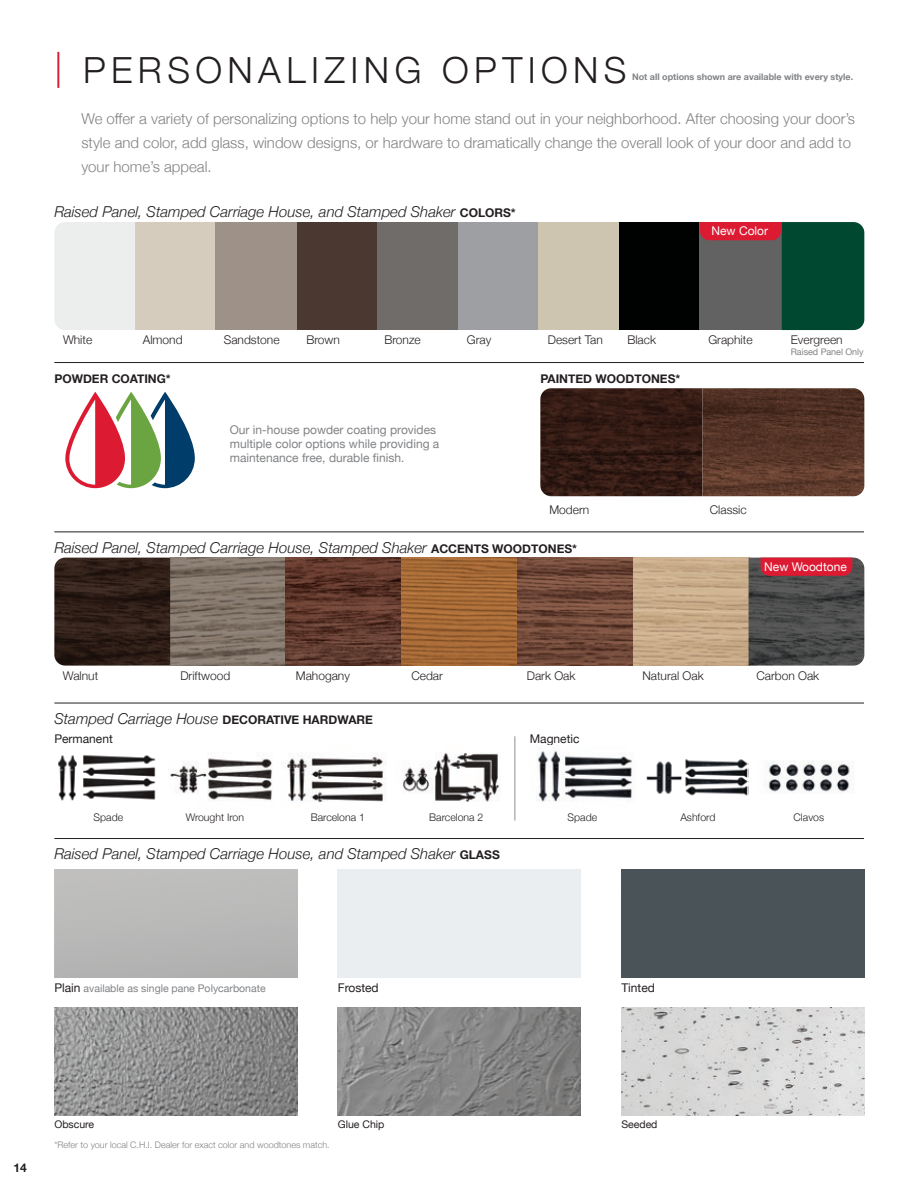
<style>
.page{position:relative;width:918px;height:1188px;background:#fff}
.page>*{position:absolute;margin:0;border:0;box-sizing:border-box;transform-origin:0 0}
.t1{font:300 36px "Helvetica Neue";letter-spacing:.15em;color:#231f20}
.t2{font:300 15px/24px "Helvetica Neue";color:#808285}
.t3{font:italic 300 15px "Helvetica Neue";color:#231f20}
.t4{font:300 12px "Helvetica Neue";color:#231f20}
.t5{font:12px/14.4px "Helvetica Neue";color:#808285}
.t6{font:700 12px "Helvetica Neue";color:#231f20}
.t7{font:12px "Helvetica Neue";color:#231f20}
.t8{font:12px "Helvetica Neue";color:#fff}
.t9{font:300 10.5px "Helvetica Neue";color:#231f20}
.t10{font:10.5px "Helvetica Neue";color:#808285}
.t11{font:10.5px "Helvetica Neue";color:#231f20}
.t12{font:300 9px "Helvetica Neue";color:#808285}
.t13{font:700 9px "Helvetica Neue";color:#808285}
.t14{font:9px "Helvetica Neue";letter-spacing:-.005em;color:#808285}
.s1{color:#dc1a32}
.s2{font-weight:700;font-style:normal;font-size:12px}
.s3{font-size:12px;color:#231f20}
</style>
<div class="page">
<hr style="left:54px;top:362px;width:810px;height:1px;background:#231f20">
<hr style="left:54px;top:532px;width:810px;height:1px;background:#231f20">
<hr style="left:54px;top:703px;width:810px;height:1px;background:#231f20">
<hr style="left:54px;top:838px;width:810px;height:1px;background:#231f20">
<div style="left:54px;top:222px;width:81px;height:108px;background:#ebeeed"></div>
<div style="left:135px;top:222px;width:80px;height:108px;background:#d5ccbd"></div>
<div style="left:215px;top:222px;width:82px;height:108px;background:#9e9187"></div>
<div style="left:297px;top:222px;width:80px;height:108px;background:#4a3831"></div>
<div style="left:377px;top:222px;width:81px;height:108px;background:#706c69"></div>
<div style="left:458px;top:222px;width:80px;height:108px;background:#9d9fa3"></div>
<div style="left:538px;top:222px;width:81px;height:108px;background:#cdc5af"></div>
<div style="left:619px;top:222px;width:80px;height:108px;background:#000101"></div>
<svg style="left:699px;top:222px;width:165px;height:108px;background:#3c4f46"></svg>
<svg style="left:65px;top:392px;width:130px;height:96px"></svg>
<img style="left:540px;top:388px;width:324px;height:108px">
<img style="left:54px;top:558px;width:810px;height:108px">
<svg style="left:761px;top:558px;width:91px;height:18px;background:#d71b32"></svg>
<img style="left:402px;top:753px;width:98px;height:49px">
<img style="left:283px;top:756px;width:104px;height:46px">
<img style="left:168px;top:758px;width:104px;height:43px">
<img style="left:58px;top:755px;width:98px;height:46px">
<img style="left:537px;top:748px;width:98px;height:54px">
<img style="left:646px;top:759px;width:103px;height:37px">
<img style="left:764px;top:760px;width:89px;height:32px">
<div style="left:621px;top:870px;width:243px;height:108px;background:#4a5358"></div>
<img style="left:54px;top:1008px;width:243px;height:108px">
<img style="left:338px;top:1008px;width:243px;height:108px">
<img style="left:621px;top:1008px;width:243px;height:108px">
<hr style="left:514px;top:736px;width:2px;height:84px;background:#808285">
<h1 class="t1" style="left:54px;top:41px;width:574px"><span class="s1">|</span> PERSONALIZING OPTIONS</h1>
<p class="t13" style="left:632px;top:69px;width:223px">Not all options shown are available with every style.</p>
<p class="t2" style="left:81px;top:106px;width:775px">We offer a variety of personalizing options to help your home stand out in your neighborhood. After choosing your door’s style and color, add glass, window designs, or hardware to dramatically change the overall look of your door and add to your home’s appeal.</p>
<p class="t3" style="left:54px;top:200px;width:463px">Raised Panel, Stamped Carriage House, and Stamped Shaker <span class="s2">COLORS*</span></p>
<p class="t8" style="left:711px;top:223px;width:58px">New Color</p>
<p class="t4" style="left:63px;top:331px;width:31px">White</p>
<p class="t4" style="left:143px;top:331px;width:41px">Almond</p>
<p class="t4" style="left:224px;top:331px;width:57px">Sandstone</p>
<p class="t4" style="left:306px;top:331px;width:35px">Brown</p>
<p class="t4" style="left:384px;top:331px;width:38px">Bronze</p>
<p class="t4" style="left:467px;top:331px;width:26px">Gray</p>
<p class="t4" style="left:548px;top:331px;width:57px">Desert Tan</p>
<p class="t4" style="left:627px;top:331px;width:30px">Black</p>
<p class="t4" style="left:708px;top:331px;width:46px">Graphite</p>
<p class="t4" style="left:791px;top:331px;width:53px">Evergreen</p>
<p class="t14" style="left:791px;top:346px;width:74px">Raised Panel Only</p>
<p class="t6" style="left:54px;top:369px;width:118px">POWDER COATING*</p>
<p class="t6" style="left:540px;top:369px;width:142px">PAINTED WOODTONES*</p>
<p class="t5" style="left:230px;top:423px;width:211px">Our in-house powder coating provides multiple color options while providing a maintenance free, durable finish.</p>
<p class="t4" style="left:549px;top:500px;width:42px">Modern</p>
<p class="t4" style="left:710px;top:500px;width:38px">Classic</p>
<p class="t3" style="left:54px;top:535px;width:524px">Raised Panel, Stamped Carriage House, Stamped Shaker <span class="s2">ACCENTS WOODTONES*</span></p>
<p class="t8" style="left:764px;top:558px;width:84px">New Woodtone</p>
<p class="t4" style="left:63px;top:666px;width:37px">Walnut</p>
<p class="t4" style="left:180px;top:666px;width:52px">Driftwood</p>
<p class="t4" style="left:296px;top:666px;width:56px">Mahogany</p>
<p class="t4" style="left:411px;top:666px;width:33px">Cedar</p>
<p class="t4" style="left:527px;top:666px;width:50px">Dark Oak</p>
<p class="t4" style="left:642px;top:666px;width:63px">Natural Oak</p>
<p class="t4" style="left:756px;top:666px;width:64px">Carbon Oak</p>
<p class="t3" style="left:54px;top:706px;width:320px">Stamped Carriage House <span class="s2">DECORATIVE HARDWARE</span></p>
<p class="t7" style="left:54px;top:731px;width:60px">Permanent</p>
<p class="t7" style="left:530px;top:731px;width:51px">Magnetic</p>
<p class="t9" style="left:94px;top:809px;width:31px">Spade</p>
<p class="t9" style="left:186px;top:809px;width:60px">Wrought Iron</p>
<p class="t9" style="left:311px;top:809px;width:56px">Barcelona 1</p>
<p class="t9" style="left:429px;top:809px;width:56px">Barcelona 2</p>
<p class="t9" style="left:568px;top:809px;width:31px">Spade</p>
<p class="t9" style="left:680px;top:809px;width:37px">Ashford</p>
<p class="t9" style="left:794px;top:809px;width:32px">Clavos</p>
<p class="t3" style="left:54px;top:842px;width:447px">Raised Panel, Stamped Carriage House, and Stamped Shaker <span class="s2">GLASS</span></p>
<p class="t10" style="left:54px;top:981px;width:213px"><span class="s3">Plain</span> available as single pane Polycarbonate</p>
<p class="t7" style="left:338px;top:979px;width:42px">Frosted</p>
<p class="t7" style="left:621px;top:979px;width:35px">Tinted</p>
<p class="t6" style="left:14px;top:1158px;width:15px">14</p>
<p class="t11" style="left:54px;top:1117px;width:41px">Obscure</p>
<p class="t11" style="left:338px;top:1117px;width:48px">Glue Chip</p>
<p class="t11" style="left:621px;top:1117px;width:38px">Seeded</p>
<p class="t12" style="left:54px;top:1138px;width:277px">*Refer to your local C.H.I. Dealer for exact color and woodtones match.</p>
</div>
